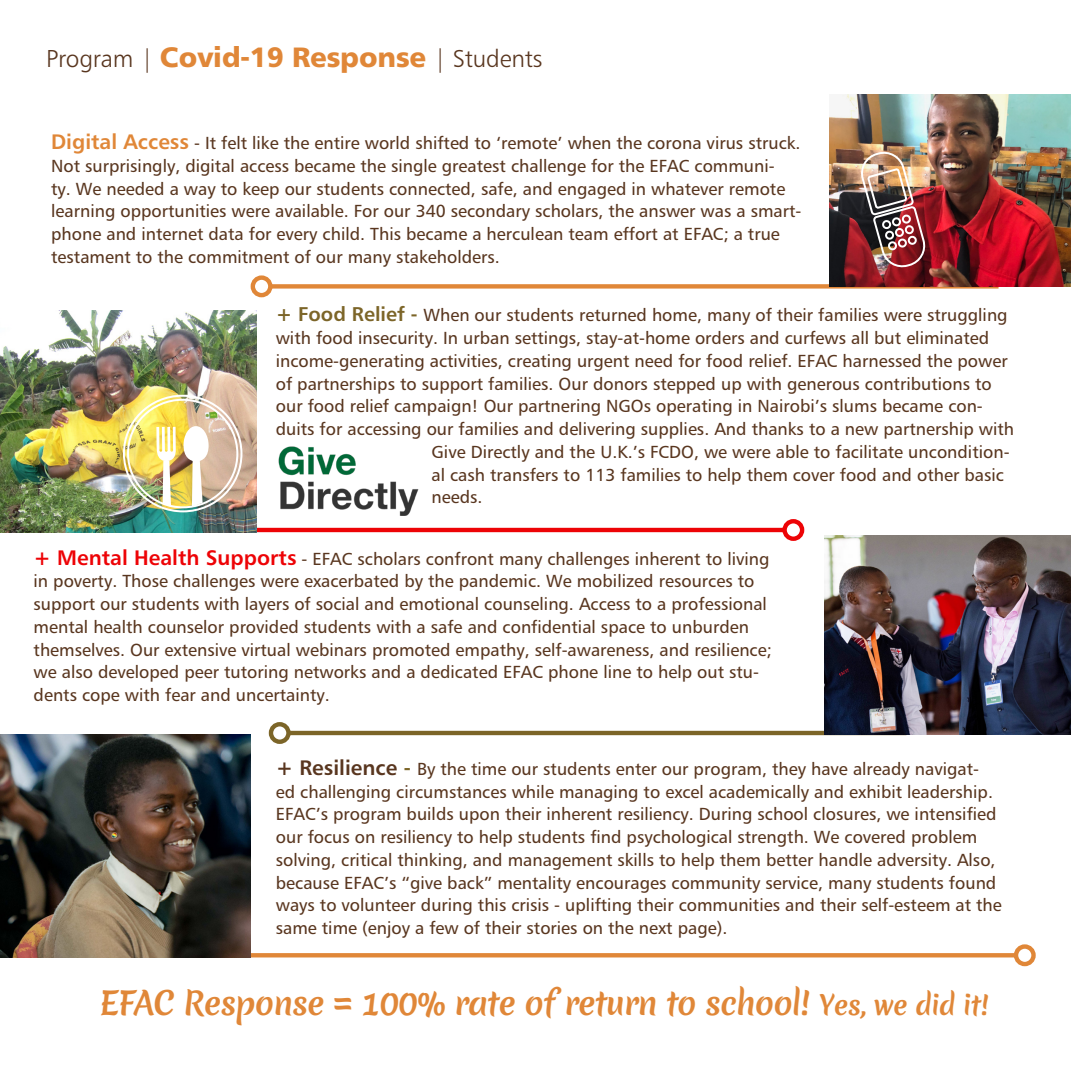
<style>
.page{position:relative;width:1071px;height:1071px;background:#fff}
.page>*{position:absolute;margin:0;border:0;box-sizing:border-box;transform-origin:0 0}
.t1{font:700 31.5px "Merienda";letter-spacing:-.03em;color:#e08738}
.t2{font:24.5px "Humanist 777 BT Light B";letter-spacing:-.01em;color:#59361f}
.t3{font:17.5px/22.8px "Humanist 777 BT Roman B";color:#59361f}
.s1{font-family:"Humanist 777 BT Black B";font-size:28px;color:#e08738}
.s2{font-family:"Humanist 777 BT Bold B";font-size:21px;color:#e08738}
.s3{font-family:"Humanist 777 BT Bold B";font-size:19.95px;color:#7c6528}
.s4{font-family:"Humanist 777 BT Bold B";font-size:21px;color:#ed0306}
.s5{font-family:"Humanist 777 BT Bold B";font-size:21px}
.s6{font-family:"Humanist 777 BT Bold B";font-size:21px;color:#7c6528}
.s7{font-size:26.25px}
</style>
<div class="page">
<div style="left:270px;top:284px;width:729px;height:5px;background:#e08738"></div>
<div style="left:251px;top:275px;width:22px;height:22px;border:4px solid #e08738;border-radius:50%"></div>
<hr style="left:288px;top:731px;width:618px;height:4px;background:#7c6528">
<div style="left:269px;top:722px;width:22px;height:22px;border:4px solid #7c6528;border-radius:50%"></div>
<img style="left:824px;top:536px;width:247px;height:199px">
<img style="left:278px;top:446px;width:141px;height:69px">
<img style="left:829px;top:95px;width:242px;height:191px">
<img style="left:860px;top:151px;width:69px;height:117px">
<div style="left:882px;top:220px;width:10px;height:9px;border:2px solid #fff;border-radius:3px"></div>
<div style="left:892px;top:217px;width:9px;height:10px;border:2px solid #fff;border-radius:3px"></div>
<div style="left:902px;top:214px;width:9px;height:10px;border:2px solid #fff;border-radius:3px"></div>
<div style="left:885px;top:230px;width:9px;height:10px;border:2px solid #fff;border-radius:3px"></div>
<div style="left:895px;top:228px;width:9px;height:9px;border:2px solid #fff;border-radius:3px"></div>
<div style="left:904px;top:225px;width:10px;height:10px;border:2px solid #fff;border-radius:3px"></div>
<div style="left:888px;top:241px;width:9px;height:10px;border:2px solid #fff;border-radius:3px"></div>
<div style="left:898px;top:238px;width:9px;height:10px;border:2px solid #fff;border-radius:3px"></div>
<div style="left:907px;top:235px;width:10px;height:10px;border:2px solid #fff;border-radius:3px"></div>
<hr style="left:0;top:528px;width:785px;height:4px;background:#ed0306">
<div style="left:782px;top:519px;width:22px;height:22px;border:4px solid #ed0306;border-radius:50%"></div>
<img style="left:0;top:311px;width:256px;height:221px">
<div style="left:123px;top:395px;width:120px;height:118px;border:2px solid #fff;border-radius:50%"></div>
<div style="left:127px;top:399px;width:112px;height:110px;border:2px solid #fff;border-radius:50%"></div>
<svg style="left:183px;top:426px;width:26px;height:81px"></svg>
<svg style="left:156px;top:427px;width:20px;height:80px"></svg>
<svg style="left:251px;top:953px;width:763px;height:4px;background:#e0893d"></svg>
<div style="left:1014px;top:944px;width:22px;height:22px;border:4px solid #e08738;border-radius:50%"></div>
<img style="left:0;top:735px;width:251px;height:222px">
<h2 class="t2" style="left:46px;top:44px;width:498px">Program | <span class="s1">Covid-19 Response</span> | Students</h2>
<p class="t3" style="left:51px;top:131px;width:752px"><span class="s2">Digital Access</span> - It felt like the entire world shifted to ‘remote’ when the corona virus struck.<br>Not surprisingly, digital access became the single greatest challenge for the EFAC communi-<br>ty. We needed a way to keep our students connected, safe, and engaged in whatever remote learning opportunities were available. For our 340 secondary scholars, the answer was a smart&shy;phone and internet data for every child. This became a herculean team effort at EFAC; a true testament to the commitment of our many stakeholders.</p>
<p class="t3" style="left:276px;top:304px;width:733px"><span class="s3">+ Food Relief -</span> When our students returned home, many of their families were struggling</p>
<p class="t3" style="left:276px;top:326px;width:715px">with food insecurity. In urban settings, stay-at-home orders and curfews all but eliminated</p>
<p class="t3" style="left:276px;top:349px;width:733px">income-generating activities, creating urgent need for food relief. EFAC harnessed the power</p>
<p class="t3" style="left:276px;top:372px;width:717px">of partnerships to support families. Our donors stepped up with generous contributions to</p>
<p class="t3" style="left:276px;top:395px;width:709px">our food relief campaign! Our partnering NGOs operating in Nairobi’s slums became con-</p>
<p class="t3" style="left:276px;top:417px;width:740px">duits for accessing our families and delivering supplies. And thanks to a new partnership with</p>
<p class="t3" style="left:432px;top:440px;width:580px">Give Directly and the U.K.’s FCDO, we were able to facilitate uncondition-</p>
<p class="t3" style="left:432px;top:463px;width:574px">al cash transfers to 113 families to help them cover food and other basic</p>
<p class="t3" style="left:432px;top:486px;width:53px">needs.</p>
<p class="t3" style="left:34px;top:547px;width:740px"><span class="s4">+ Mental Health Supports</span> - EFAC scholars confront many challenges inherent to living in poverty. Those challenges were exacerbated by the pandemic. We mobilized resources to support our students with layers of social and emotional counseling. Access to a professional mental health counselor provided students with a safe and confidential space to unburden themselves. Our extensive virtual webinars promoted empathy, self-awareness, and resilience; we also developed peer tutoring networks and a dedicated EFAC phone line to help out stu&shy;dents cope with fear and uncertainty.</p>
<p class="t3" style="left:276px;top:757px;width:728px"><span class="s5">+ Resilience</span> <span class="s6">-</span> By the time our students enter our program, they have already navigat&shy;ed challenging circumstances while managing to excel academically and exhibit leadership.<br>EFAC’s program builds upon their inherent resiliency. During school closures, we intensified our focus on resiliency to help students find psychological strength. We covered problem solving, critical thinking, and management skills to help them better handle adversity. Also, because EFAC’s “give back” mentality encourages community service, many students found ways to volunteer during this crisis - uplifting their communities and their self-esteem at the same time (enjoy a few of their stories on the next page).</p>
<h1 class="t1" style="left:100px;top:980px;width:890px">EFAC Response = 100% rate of return to school! <span class="s7">Yes, we did it!</span></h1>
</div>
